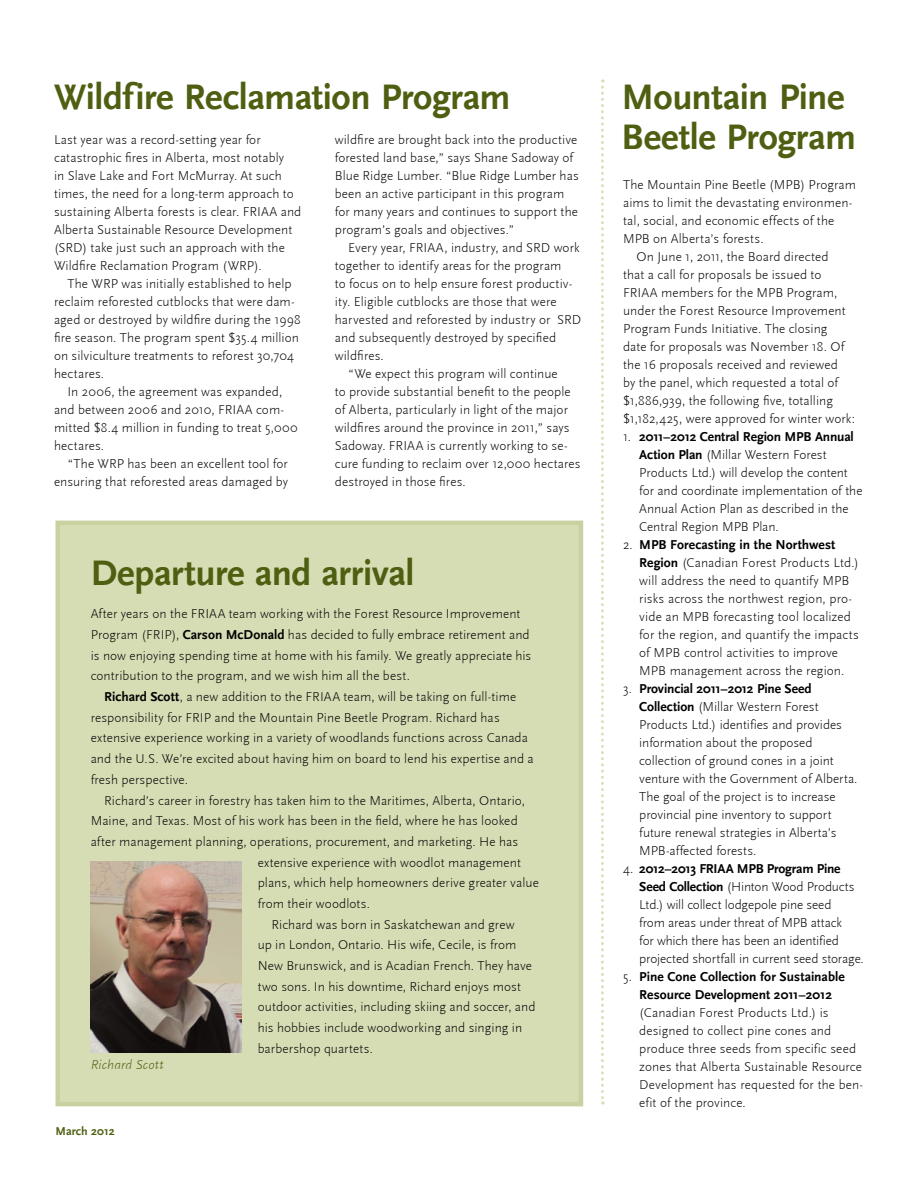
<style>
.page{position:relative;width:918px;height:1188px;background:#fff}
.page>*{position:absolute;margin:0;border:0;box-sizing:border-box;transform-origin:0 0}
.t1{font:700 37.2px/40.5px "Scala Sans";letter-spacing:-.01em;color:#4e5f11}
.t2{font:300 13.5px/18px "Scala Sans";letter-spacing:.005em;color:#000}
.t3{font:300 13.5px/18px "Scala Sans";letter-spacing:-.015em;color:#000}
.t4{font:700 13.5px/18px "Scala Sans";letter-spacing:.005em;color:#000;text-align:center}
.t5{font:italic 300 13.5px "Scala Sans";letter-spacing:.01em;color:#4e5f11}
.t6{font:700 12px "Scala Sans";color:#4e5f11}
.s1{font-weight:700}
.s2{font-weight:300}
</style>
<div class="page">
<div style="left:56px;top:521px;width:527px;height:585px;background:#d6dcb4;border:4px solid #cad1a1"></div>
<img style="left:91px;top:862px;width:150px;height:191px">
<svg style="left:601px;top:80px;width:3px;height:1024px"></svg>
<h1 class="t1" style="left:54px;top:77px;width:458px">Wildfire Reclamation Program</h1>
<p class="t2" style="left:335px;top:131px;width:246px">wildfire are brought back into the productive forested land base,” says Shane Sadoway of Blue Ridge Lumber. “Blue Ridge Lumber has been an active participant in this program for many years and continues to support the program’s goals and objectives.”</p>
<p class="t2" style="left:348px;top:239px;width:233px">Every year, FRIAA, industry, and SRD work</p>
<p class="t2" style="left:335px;top:257px;width:228px">together to identify areas for the program</p>
<p class="t2" style="left:335px;top:275px;width:239px">to focus on to help ensure forest productiv-</p>
<p class="t2" style="left:335px;top:293px;width:223px">ity. Eligible cutblocks are those that were</p>
<p class="t2" style="left:335px;top:311px;width:248px">harvested and reforested by industry or SRD</p>
<p class="t2" style="left:335px;top:329px;width:223px">and subsequently destroyed by specified</p>
<p class="t2" style="left:335px;top:347px;width:51px">wildfires.</p>
<p class="t2" style="left:348px;top:365px;width:211px">“We expect this program will continue</p>
<p class="t2" style="left:335px;top:383px;width:237px">to provide substantial benefit to the people</p>
<p class="t2" style="left:335px;top:401px;width:235px">of Alberta, particularly in light of the major</p>
<p class="t2" style="left:335px;top:419px;width:236px">wildfires around the province in 2011,” says</p>
<p class="t2" style="left:335px;top:437px;width:234px">Sadoway. FRIAA is currently working to se-</p>
<p class="t2" style="left:335px;top:455px;width:247px">cure funding to reclaim over 12,000 hectares</p>
<p class="t2" style="left:335px;top:473px;width:133px">destroyed in those fires.</p>
<p class="t2" style="left:54px;top:131px;width:249px">Last year was a record-setting year for catastrophic fires in Alberta, most notably<br>in Slave Lake and Fort McMurray. At such times, the need for a long-term approach to sustaining Alberta forests is clear. FRIAA and Alberta Sustainable Resource Development (SRD) take just such an approach with the Wildfire Reclamation Program (WRP).</p>
<p class="t2" style="left:54px;top:275px;width:248px;text-indent:14px">The WRP was initially established to help reclaim reforested cutblocks that were dam&shy;aged or destroyed by wildfire during the 1998 fire season. The program spent $35.4 million on silviculture treatments to reforest 30,704 hectares.</p>
<p class="t2" style="left:54px;top:383px;width:245px;text-indent:14px">In 2006, the agreement was expanded, and between 2006 and 2010, FRIAA com&shy;mitted $8.4 million in funding to treat 5,000 hectares.</p>
<p class="t2" style="left:54px;top:455px;width:236px;text-align:right">“The WRP has been an excellent tool for ensuring that reforested areas damaged by</p>
<h1 class="t1" style="left:91px;top:554px;width:325px">Departure and arrival</h1>
<p class="t2" style="left:91px;top:604px;width:442px;line-height:20.7px">After years on the FRIAA team working with the Forest Resource Improvement Program (FRIP), <span class="s1">Carson McDonald</span> has decided to fully embrace retirement and is now enjoying spending time at home with his family. We greatly appreciate his contribution to the program, and we wish him all the best.</p>
<p class="t2" style="left:91px;top:687px;width:445px;line-height:20.7px;text-indent:14px"><span class="s1">Richard Scott</span>, a new addition to the FRIAA team, will be taking on full-time responsibility for FRIP and the Mountain Pine Beetle Program. Richard has extensive experience working in a variety of woodlands functions across Canada and the U.S. We’re excited about having him on board to lend his expertise and a fresh perspective.</p>
<p class="t2" style="left:104px;top:791px;width:422px">Richard’s career in forestry has taken him to the Maritimes, Alberta, Ontario,</p>
<p class="t2" style="left:91px;top:812px;width:429px">Maine, and Texas. Most of his work has been in the field, where he has looked</p>
<p class="t2" style="left:91px;top:833px;width:429px">after management planning, operations, procurement, and marketing. He has</p>
<p class="t2" style="left:258px;top:853px;width:265px">extensive experience with woodlot management</p>
<p class="t2" style="left:258px;top:874px;width:283px">plans, which help homeowners derive greater value</p>
<p class="t2" style="left:258px;top:895px;width:114px">from their woodlots.</p>
<p class="t2" style="left:271px;top:916px;width:245px">Richard was born in Saskatchewan and grew</p>
<p class="t2" style="left:258px;top:936px;width:260px">up in London, Ontario. His wife, Cecile, is from</p>
<p class="t2" style="left:258px;top:957px;width:276px">New Brunswick, and is Acadian French. They have</p>
<p class="t2" style="left:258px;top:978px;width:265px">two sons. In his downtime, Richard enjoys most</p>
<p class="t2" style="left:258px;top:998px;width:279px">outdoor activities, including skiing and soccer, and</p>
<p class="t2" style="left:258px;top:1019px;width:266px">his hobbies include woodworking and singing in</p>
<p class="t2" style="left:258px;top:1040px;width:117px">barbershop quartets.</p>
<p class="t5" style="left:91px;top:1057px;width:75px">Richard Scott</p>
<p class="t6" style="left:56px;top:1125px;width:61px">March 2012</p>
<h1 class="t1" style="left:622px;top:77px;width:236px">Mountain Pine<br>Beetle Program</h1>
<p class="t2" style="left:623px;top:176px;width:235px">The Mountain Pine Beetle (MPB) Program</p>
<p class="t2" style="left:623px;top:194px;width:231px">aims to limit the devastating environmen-</p>
<p class="t2" style="left:623px;top:212px;width:213px">tal, social, and economic effects of the</p>
<p class="t2" style="left:623px;top:230px;width:142px">MPB on Alberta’s forests.</p>
<p class="t2" style="left:637px;top:248px;width:193px">On June 1, 2011, the Board directed</p>
<p class="t2" style="left:623px;top:266px;width:200px">that a call for proposals be issued to</p>
<p class="t2" style="left:623px;top:284px;width:216px">FRIAA members for the MPB Program,</p>
<p class="t2" style="left:623px;top:302px;width:224px">under the Forest Resource Improvement</p>
<p class="t2" style="left:623px;top:320px;width:206px">Program Funds Initiative. The closing</p>
<p class="t2" style="left:623px;top:338px;width:223px">date for proposals was November 18. Of</p>
<p class="t2" style="left:623px;top:356px;width:216px">the 16 proposals received and reviewed</p>
<p class="t2" style="left:623px;top:374px;width:217px">by the panel, which requested a total of</p>
<p class="t2" style="left:623px;top:392px;width:211px">$1,886,939, the following five, totalling</p>
<p class="t2" style="left:623px;top:410px;width:233px">$1,182,425, were approved for winter work:</p>
<p class="t2" style="left:639px;top:428px;width:225px;text-indent:-16px">1. <span class="s1">2011–2012 Central Region MPB Annual Action Plan</span> (Millar Western Forest Products Ltd.) will develop the content for and coordinate implementation of the Annual Action Plan as described in the Central Region MPB Plan.</p>
<p class="t2" style="left:639px;top:536px;width:221px;text-indent:-16px">2. <span class="s1">MPB Forecasting in the Northwest Region</span> (Canadian Forest Products Ltd.) will address the need to quantify MPB risks across the northwest region, pro&shy;vide an MPB forecasting tool localized for the region, and quantify the impacts of MPB control activities to improve MPB management across the region.</p>
<p class="t2" style="left:639px;top:680px;width:220px;text-indent:-16px">3. <span class="s1">Provincial 2011–2012 Pine Seed Collection</span> (Millar Western Forest Products Ltd.) identifies and provides information about the proposed collection of ground cones in a joint venture with the Government of Alberta.<br>The goal of the project is to increase provincial pine inventory to support future renewal strategies in Alberta’s MPB-affected forests.</p>
<p class="t3" style="left:639px;top:860px;width:226px;text-indent:-16px">4. <span class="s1">2012–2013 FRIAA MPB Program Pine Seed Collection</span> (Hinton Wood Products Ltd.) will collect lodgepole pine seed<br>from areas under threat of MPB attack<br>for which there has been an identified projected shortfall in current seed storage.</p>
<p class="t4" style="left:623px;top:968px;width:223px"><span class="s2">5.</span> Pine Cone Collection for Sustainable<br>Resource Development 2011–2012</p>
<p class="t2" style="left:639px;top:1004px;width:225px">(Canadian Forest Products Ltd.) is designed to collect pine cones and produce three seeds from specific seed zones that Alberta Sustainable Resource Development has requested for the ben&shy;efit of the province.</p>
</div>
